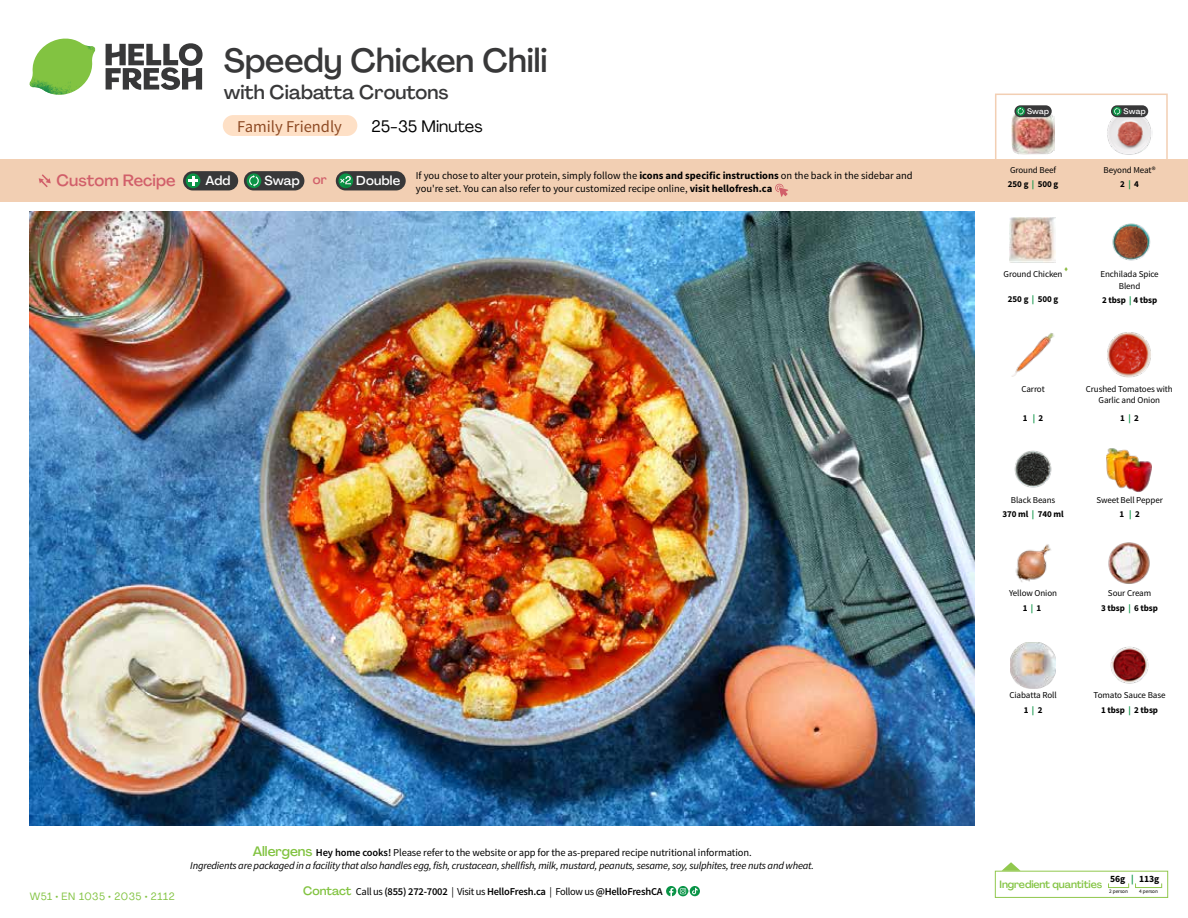
<style>
.page{position:relative;width:1188px;height:918px;background:#fff}
.page>*{position:absolute;margin:0;border:0;box-sizing:border-box;transform-origin:0 0}
.t1{font:500 33px "Agrandir";letter-spacing:-.005em;color:#383839}
.t2{font:500 19.5px "Agrandir";color:#383839}
.t3{font:16.5px "Source Sans Pro";color:#8e4b25}
.t4{font:16.5px "Agrandir";color:#000}
.t5{font:500 16.2px "Agrandir";color:#d15f6a}
.t6{font:500 12.9px "Agrandir";letter-spacing:.015em;color:#fff}
.t7{font:italic 10.5px/13.5px "Source Sans Pro";letter-spacing:-.02em;color:#000;text-align:center}
.t8{font:10.5px "Source Sans Pro";color:#000}
.t9{font:600 10.5px "Source Sans Pro";letter-spacing:-.02em;color:#000}
.t10{font:500 10.5px "Agrandir";letter-spacing:-.01em;color:#82c341}
.t11{font:10.5px "Agrandir";letter-spacing:.05em;color:#82c341}
.t12{font:700 9.6px "Source Sans Pro";letter-spacing:-.01em;color:#000}
.t13{font:9px/14.9px "Source Sans Pro";letter-spacing:-.01em;color:#000;text-align:center}
.t14{font:700 9px/14.9px "Source Sans Pro";letter-spacing:-.01em;color:#000;text-align:center}
.t15{font:500 7.95px "Agrandir";letter-spacing:.01em;color:#fff}
.t16{font:5.25px "Source Sans Pro";letter-spacing:-.01em;color:#000}
.s1{color:#d15f6a}
.s2{font-weight:700}
.s3{font-weight:700;color:#0b9446}
.s4{color:#0b9446}
.s5{font-weight:400}
.s6{font-family:"Agrandir";font-weight:500;font-style:normal;font-size:13.5px;color:#82c341}
.s7{font-weight:600;font-style:normal}
.s8{font-style:normal}
.s9{font-family:"Agrandir";font-weight:500;font-size:12px;color:#82c341}
</style>
<div class="page">
<svg style="left:106px;top:43px;width:97px;height:47px"></svg>
<svg style="left:34px;top:39px;width:59px;height:38px"></svg>
<img style="left:65px;top:39px;width:30px;height:25px">
<img style="left:33px;top:60px;width:56px;height:10px">
<img style="left:29px;top:64px;width:58px;height:31px">
<img style="left:64px;top:70px;width:25px;height:24px">
<img style="left:1112px;top:223px;width:39px;height:38px">
<img style="left:1010px;top:217px;width:45px;height:46px">
<img style="left:1012px;top:333px;width:42px;height:44px">
<img style="left:1107px;top:332px;width:44px;height:46px">
<img style="left:30px;top:211px;width:945px;height:615px">
<svg style="left:690px;top:886px;width:10px;height:10px"></svg>
<svg style="left:666px;top:886px;width:32px;height:10px"></svg>
<svg style="left:1002px;top:862px;width:19px;height:9px"></svg>
<div style="left:995px;top:871px;width:173px;height:27px;border:1px solid #91c84e"></div>
<div style="left:1108px;top:883px;width:21px;height:5px;border:1px solid #91c84e"></div>
<div style="left:1135px;top:883px;width:27px;height:5px;border:1px solid #91c84e"></div>
<div style="left:223px;top:115px;width:134px;height:21px;background:#fee0c6;border-radius:10px"></div>
<img style="left:1014px;top:450px;width:38px;height:38px">
<img style="left:1106px;top:448px;width:46px;height:44px">
<img style="left:1015px;top:544px;width:36px;height:38px">
<img style="left:1108px;top:542px;width:42px;height:42px">
<img style="left:1011px;top:643px;width:45px;height:45px">
<img style="left:1110px;top:646px;width:39px;height:38px">
<div style="left:0;top:160px;width:1188px;height:42px;background:#f2cfb3"></div>
<svg style="left:39px;top:174px;width:12px;height:13px"></svg>
<div style="left:336px;top:171px;width:70px;height:19px;background:#383839;border-radius:10px"></div>
<svg style="left:338px;top:173px;width:15px;height:15px"></svg>
<div style="left:341px;top:180px;width:11px;height:11px;background:#000;opacity:.35"></div>
<svg style="left:339px;top:176px;width:12px;height:8px"></svg>
<div style="left:244px;top:171px;width:60px;height:19px;background:#383839;border-radius:10px"></div>
<div style="left:247px;top:173px;width:14px;height:15px;background:#0b9446;border-radius:50%"></div>
<svg style="left:249px;top:175px;width:10px;height:12px"></svg>
<div style="left:183px;top:171px;width:55px;height:19px;background:#383839;border-radius:10px"></div>
<div style="left:186px;top:173px;width:14px;height:15px;background:#0b9446;border-radius:50%"></div>
<svg style="left:188px;top:176px;width:10px;height:10px"></svg>
<svg style="left:775px;top:183px;width:13px;height:14px"></svg>
<div style="left:995px;top:94px;width:173px;height:69px;border:2px solid #f2cfb3"></div>
<img style="left:1011px;top:113px;width:44px;height:42px">
<img style="left:1107px;top:111px;width:45px;height:44px">
<div style="left:1111px;top:105px;width:37px;height:12px;background:#383839;border-radius:6px"></div>
<svg style="left:1113px;top:107px;width:9px;height:9px"></svg>
<svg style="left:1114px;top:108px;width:6px;height:7px"></svg>
<div style="left:1014px;top:105px;width:38px;height:12px;background:#383839;border-radius:6px"></div>
<svg style="left:1016px;top:107px;width:9px;height:9px"></svg>
<svg style="left:1018px;top:108px;width:6px;height:7px"></svg>
<h3 class="t5" style="left:56px;top:170px;width:121px">Custom Recipe</h3>
<h1 class="t1" style="left:224px;top:40px;width:325px">Speedy Chicken Chili</h1>
<h2 class="t2" style="left:224px;top:80px;width:226px">with Ciabatta Croutons</h2>
<h3 class="t4" style="left:372px;top:116px;width:113px">25-35 Minutes</h3>
<h3 class="t3" style="left:237px;top:116px;width:106px">Family Friendly</h3>
<p class="t15" style="left:1027px;top:106px;width:24px">Swap</p>
<p class="t15" style="left:1124px;top:106px;width:24px">Swap</p>
<p class="t6" style="left:205px;top:172px;width:27px">Add</p>
<p class="t6" style="left:264px;top:172px;width:64px">Swap <span class="s1">or</span></p>
<p class="t6" style="left:356px;top:172px;width:45px">Double</p>
<p class="t13" style="left:1008px;top:163px;width:52px;line-height:14.2px;text-align:left">Ground Beef<br><span class="s2">250 g</span> <span class="s3">|</span> <span class="s2">500 g</span></p>
<p class="t13" style="left:1104px;top:163px;width:54px;line-height:14.2px">Beyond Meat®<br><span class="s2">2</span> <span class="s3">|</span> <span class="s2">4</span></p>
<p class="t8" style="left:416px;top:169px;width:498px">If you chose to alter your protein, simply follow the <span class="s2">icons and specific instructions</span> on the back in the sidebar and</p>
<p class="t8" style="left:416px;top:182px;width:358px">you're set. You can also refer to your customized recipe online, <span class="s2">visit hellofresh.ca</span></p>
<p class="t13" style="left:1004px;top:267px;width:60px">Ground Chicken</p>
<p class="t14" style="left:1008px;top:292px;width:52px">250 g <span class="s4">|</span> 500 g</p>
<p class="t13" style="left:1100px;top:269px;width:60px;line-height:11.6px">Enchilada Spice<br>Blend</p>
<p class="t14" style="left:1102px;top:293px;width:57px">2 tbsp <span class="s4">|</span> 4 tbsp</p>
<p class="t13" style="left:1021px;top:381px;width:25px">Carrot</p>
<p class="t14" style="left:1023px;top:411px;width:22px">1 <span class="s4">|</span> 2</p>
<p class="t13" style="left:1086px;top:383px;width:88px;line-height:11.6px">Crushed Tomatoes with<br>Garlic and Onion</p>
<p class="t14" style="left:1120px;top:411px;width:20px">1 <span class="s4">|</span> 2</p>
<p class="t13" style="left:1003px;top:492px;width:63px">Black Beans<br><span class="s2">370 ml</span> <span class="s3">|</span> <span class="s2">740 ml</span></p>
<p class="t13" style="left:1096px;top:492px;width:68px">Sweet Bell Pepper<br><span class="s2">1</span> <span class="s3">|</span> <span class="s2">2</span></p>
<p class="t13" style="left:1009px;top:586px;width:49px">Yellow Onion<br><span class="s2">1</span> <span class="s3">|</span> <span class="s2">1</span></p>
<p class="t14" style="left:1101px;top:586px;width:58px"><span class="s5">Sour Cream<br></span>3 tbsp <span class="s4">|</span> 6 tbsp</p>
<p class="t13" style="left:1009px;top:688px;width:49px">Ciabatta Roll<br><span class="s2">1</span> <span class="s3">|</span> <span class="s2">2</span></p>
<p class="t13" style="left:1094px;top:688px;width:73px">Tomato Sauce Base<br><span class="s2">1 tbsp</span> <span class="s3">|</span> <span class="s2">2 tbsp</span></p>
<p class="t11" style="left:30px;top:890px;width:146px">W51 • EN 1035 • 2035 • 2112</p>
<p class="t7" style="left:190px;top:846px;width:625px"><span class="s6">Allergens</span> <span class="s7">Hey home cooks!</span> <span class="s8">Please refer to the website or app for the as-prepared recipe nutritional information.<br></span>Ingredients are packaged in a facility that also handles egg, fish, crustacean, shellfish, milk, mustard, peanuts, sesame, soy, sulphites, tree nuts and wheat.</p>
<p class="t9" style="left:303px;top:885px;width:361px"><span class="s9">Contact</span> <span class="s5">Call us</span> (855) 272-7002 <span class="s5">| Visit us</span> HelloFresh.ca <span class="s5">| Follow us</span> @HelloFreshCA</p>
<p class="t12" style="left:1110px;top:873px;width:50px">56g <span class="s4">|</span> 113g</p>
<p class="t16" style="left:1109px;top:888px;width:20px">2 person</p>
<p class="t16" style="left:1139px;top:888px;width:20px">4 person</p>
<p class="t10" style="left:1000px;top:878px;width:104px">Ingredient quantities</p>
</div>
